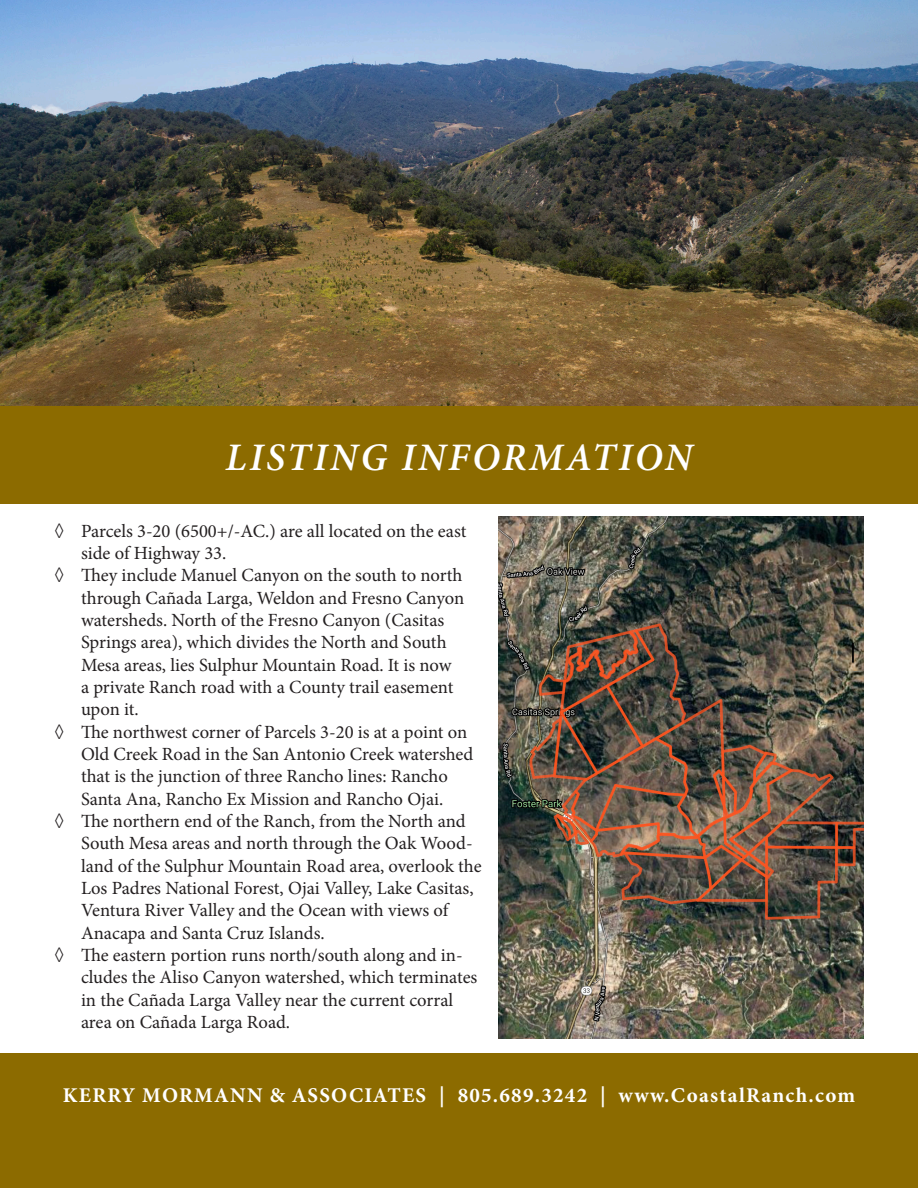
<style>
.page{position:relative;width:918px;height:1188px;background:#fff}
.page>*{position:absolute;margin:0;border:0;box-sizing:border-box;transform-origin:0 0}
.t1{font:italic 600 39px "Minion Pro";letter-spacing:.07em;color:#fff}
.t2{font:700 21px "Minion Pro";letter-spacing:.06em;color:#fff}
.t3{font:18.6px/22.4px "Minion Pro";letter-spacing:-.005em;color:#231f20}
</style>
<div class="page">
<img style="left:0;top:0;width:918px;height:406px">
<div style="left:0;top:406px;width:918px;height:97px;background:#8c6b00"></div>
<img style="left:499px;top:516px;width:365px;height:523px">
<div style="left:0;top:1053px;width:918px;height:135px;background:#8c6b00"></div>
<p class="t1" style="left:226px;top:430px;width:468px">LISTING INFORMATION</p>
<p class="t3" style="left:81px;top:520px;width:387px;text-indent:-27px">◊ Parcels 3-20 (6500+/-AC.) are all located on the east side of Highway 33.</p>
<p class="t3" style="left:81px;top:564px;width:385px;text-indent:-27px">◊ They include Manuel Canyon on the south to north through Cañada Larga, Weldon and Fresno Canyon watersheds. North of the Fresno Canyon (Casitas Springs area), which divides the North and South Mesa areas, lies Sulphur Mountain Road. It is now a private Ranch road with a County trail easement upon it.</p>
<p class="t3" style="left:81px;top:721px;width:394px;text-indent:-27px">◊ The northwest corner of Parcels 3-20 is at a point on Old Creek Road in the San Antonio Creek watershed that is the junction of three Rancho lines: Rancho Santa Ana, Rancho Ex Mission and Rancho Ojai.</p>
<p class="t3" style="left:81px;top:810px;width:402px;text-indent:-27px">◊ The northern end of the Ranch, from the North and South Mesa areas and north through the Oak Wood&shy;land of the Sulphur Mountain Road area, overlook the Los Padres National Forest, Ojai Valley, Lake Casitas, Ventura River Valley and the Ocean with views of Anacapa and Santa Cruz Islands.</p>
<p class="t3" style="left:81px;top:944px;width:398px;text-indent:-27px">◊ The eastern portion runs north/south along and in&shy;cludes the Aliso Canyon watershed, which terminates in the Cañada Larga Valley near the current corral area on Cañada Larga Road.</p>
<p class="t2" style="left:63px;top:1080px;width:794px">KERRY MORMANN &amp; ASSOCIATES | 805.689.3242 | www.CoastalRanch.com</p>
</div>
